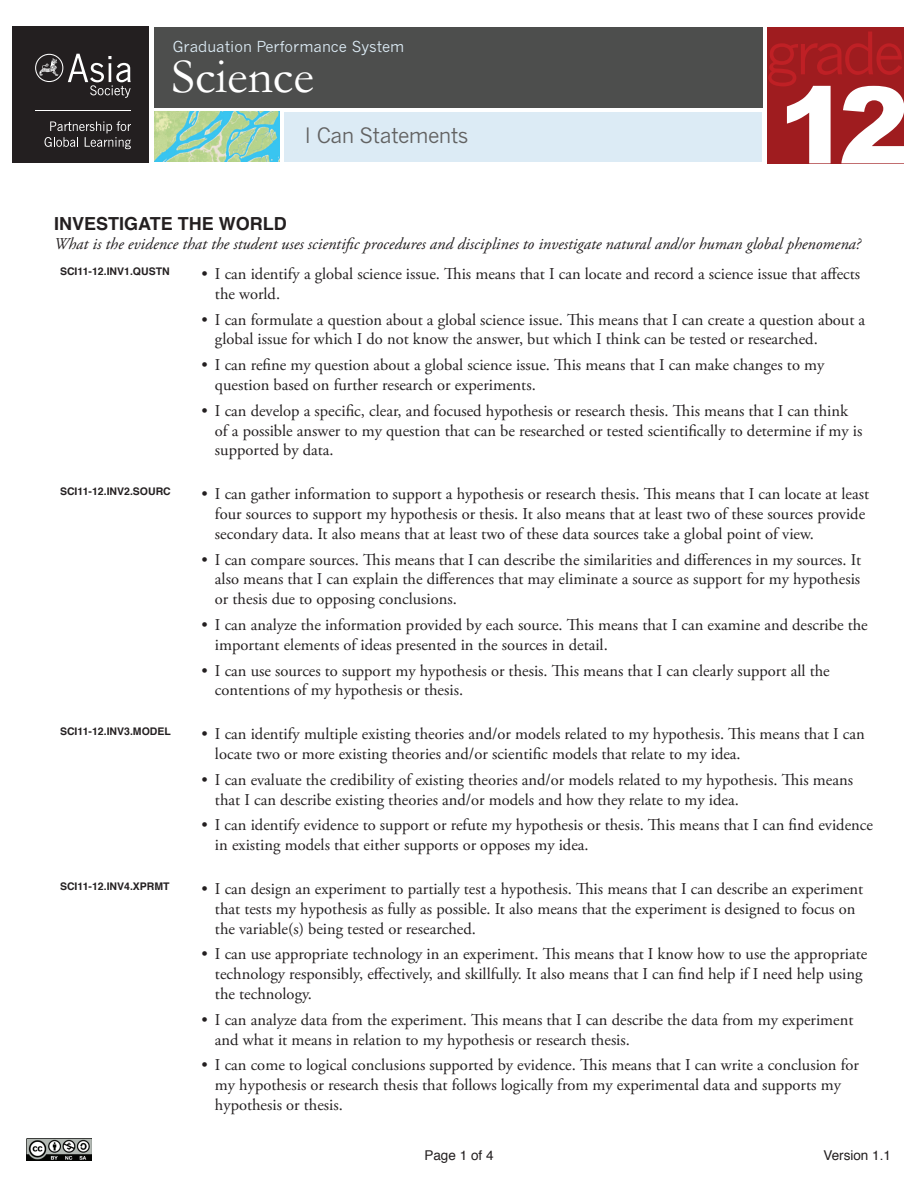
<style>
.page{position:relative;width:918px;height:1188px;background:#fff}
.page>*{position:absolute;margin:0;border:0;box-sizing:border-box;transform-origin:0 0}
.t1{font:900 106.5px "Arial";color:#fff}
.t2{font:57.9px "News Gothic";letter-spacing:-.075em;color:#bf2025}
.t3{font:49.5px "Garamond";color:#fff}
.t4{font:21px "News Gothic";letter-spacing:-.025em;color:#626262}
.t5{font:700 18px "Helvetica";color:#231f20}
.t6{font:16.5px/19.8px "Adobe Garamond Pro";color:#231f20}
.t7{font:italic 16.5px "Adobe Garamond Pro";color:#231f20}
.t8{font:15px "News Gothic";color:#dcebf5}
.t9{font:13.5px "Helvetica";color:#231f20}
.t10{font:700 10.5px "Helvetica";color:#231f20}
</style>
<div class="page">
<img style="left:27px;top:1138px;width:65px;height:23px">
<div style="left:13px;top:26px;width:136px;height:136px;background:#231f20"></div>
<svg style="left:45px;top:121px;width:86px;height:28px"></svg>
<hr style="left:36px;top:111px;width:95px;height:1px;background:#fff">
<svg style="left:35px;top:54px;width:96px;height:44px"></svg>
<div style="left:285px;top:112px;width:477px;height:49px;background:#dcebf5"></div>
<div style="left:154px;top:27px;width:609px;height:80px;background:#4d4e4d"></div>
<img style="left:154px;top:112px;width:126px;height:49px">
<div style="left:767px;top:27px;width:136px;height:136px;background:#9f1c1f"></div>
<p class="t8" style="left:173px;top:38px;width:233px">Graduation Performance System</p>
<h2 class="t2" style="left:766px;top:20px;width:141px">grade</h2>
<h1 class="t1" style="left:778px;top:48px;width:133px">12</h1>
<h3 class="t3" style="left:171px;top:46px;width:144px">Science</h3>
<p class="t4" style="left:305px;top:123px;width:165px">I Can Statements</p>
<p class="t5" style="left:54px;top:209px;width:234px">INVESTIGATE THE WORLD</p>
<p class="t7" style="left:54px;top:234px;width:808px">What is the evidence that the student uses scientific procedures and disciplines to investigate natural and/or human global phenomena?</p>
<p class="t10" style="left:60px;top:263px;width:111px">SCI11-12.INV1.QUSTN</p>
<p class="t6" style="left:215px;top:264px;width:647px;text-indent:-13px">• I can identify a global science issue. This means that I can locate and record a science issue that affects the world.</p>
<p class="t6" style="left:215px;top:310px;width:652px;text-indent:-13px">• I can formulate a question about a global science issue. This means that I can create a question about a global issue for which I do not know the answer, but which I think can be tested or researched.</p>
<p class="t6" style="left:215px;top:356px;width:611px;text-indent:-13px">• I can refine my question about a global science issue. This means that I can make changes to my question based on further research or experiments.</p>
<p class="t6" style="left:215px;top:401px;width:649px;text-indent:-13px">• I can develop a specific, clear, and focused hypothesis or research thesis. This means that I can think of a possible answer to my question that can be researched or tested scientifically to determine if my is supported by data.</p>
<p class="t10" style="left:60px;top:483px;width:112px">SCI11-12.INV2.SOURC</p>
<p class="t6" style="left:215px;top:485px;width:656px;text-indent:-13px">• I can gather information to support a hypothesis or research thesis. This means that I can locate at least four sources to support my hypothesis or thesis. It also means that at least two of these sources provide secondary data. It also means that at least two of these data sources take a global point of view.</p>
<p class="t6" style="left:215px;top:550px;width:648px;text-align:justify;text-indent:-13px">• I can compare sources. This means that I can describe the similarities and differences in my sources. It also means that I can explain the differences that may eliminate a source as support for my hypothesis or thesis due to opposing conclusions.</p>
<p class="t6" style="left:215px;top:615px;width:654px;text-indent:-13px">• I can analyze the information provided by each source. This means that I can examine and describe the important elements of ideas presented in the sources in detail.</p>
<p class="t6" style="left:215px;top:661px;width:616px;text-indent:-13px">• I can use sources to support my hypothesis or thesis. This means that I can clearly support all the contentions of my hypothesis or thesis.</p>
<p class="t10" style="left:60px;top:723px;width:112px">SCI11-12.INV3.MODEL</p>
<p class="t6" style="left:215px;top:725px;width:651px;text-indent:-13px">• I can identify multiple existing theories and/or models related to my hypothesis. This means that I can locate two or more existing theories and/or scientific models that relate to my idea.</p>
<p class="t6" style="left:215px;top:770px;width:640px;text-indent:-13px">• I can evaluate the credibility of existing theories and/or models related to my hypothesis. This means that I can describe existing theories and/or models and how they relate to my idea.</p>
<p class="t6" style="left:215px;top:816px;width:660px;text-indent:-13px">• I can identify evidence to support or refute my hypothesis or thesis. This means that I can find evidence in existing models that either supports or opposes my idea.</p>
<p class="t10" style="left:60px;top:878px;width:111px">SCI11-12.INV4.XPRMT</p>
<p class="t6" style="left:215px;top:880px;width:650px;text-indent:-13px">• I can design an experiment to partially test a hypothesis. This means that I can describe an experiment that tests my hypothesis as fully as possible. It also means that the experiment is designed to focus on the variable(s) being tested or researched.</p>
<p class="t6" style="left:215px;top:945px;width:654px;text-indent:-13px">• I can use appropriate technology in an experiment. This means that I know how to use the appropriate technology responsibly, effectively, and skillfully. It also means that I can find help if I need help using the technology.</p>
<p class="t6" style="left:215px;top:1010px;width:640px;text-indent:-13px">• I can analyze data from the experiment. This means that I can describe the data from my experiment and what it means in relation to my hypothesis or research thesis.</p>
<p class="t6" style="left:215px;top:1056px;width:646px;text-indent:-13px">• I can come to logical conclusions supported by evidence. This means that I can write a conclusion for my hypothesis or research thesis that follows logically from my experimental data and supports my hypothesis or thesis.</p>
<p class="t9" style="left:424px;top:1145px;width:71px">Page 1 of 4</p>
<p class="t9" style="left:823px;top:1145px;width:69px">Version 1.1</p>
</div>
